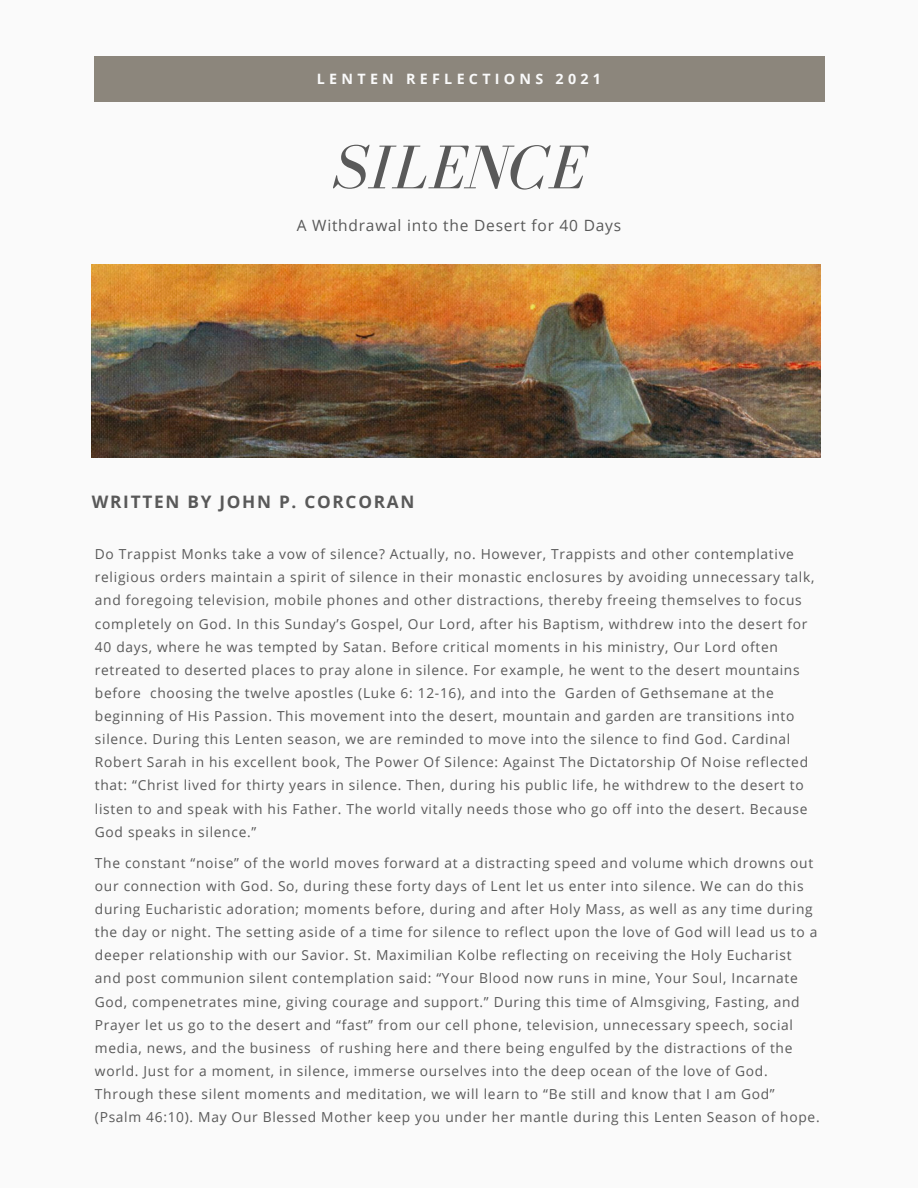
<style>
.page{position:relative;width:918px;height:1188px;background:#fafafa}
.page>*{position:absolute;margin:0;border:0;box-sizing:border-box;transform-origin:0 0}
.t1{font:italic 63.45px "Bodoni FLF";color:#595959}
.t2{font:700 17.25px "Open Sans";letter-spacing:.1em;color:#595959}
.t3{font:15.45px "Open Sans";letter-spacing:.05em;color:#595959}
.t4{font:700 14.25px "Open Sans";letter-spacing:.3em;color:#fafafa}
.t5{font:13.8px/23.1px "Open Sans";letter-spacing:.05em;color:#595959}
</style>
<div class="page">
<div style="left:94px;top:56px;width:730px;height:46px;background:#8c867c"></div>
<img style="left:92px;top:265px;width:729px;height:192px">
<p class="t4" style="left:317px;top:69px;width:286px">LENTEN REFLECTIONS 2021</p>
<p class="t1" style="left:332px;top:133px;width:255px">SILENCE</p>
<p class="t3" style="left:297px;top:214px;width:326px">A Withdrawal into the Desert for 40 Days</p>
<p class="t2" style="left:92px;top:489px;width:324px">WRITTEN BY JOHN P. CORCORAN</p>
<p class="t5" style="left:95px;top:542px;width:721px">Do Trappist Monks take a vow of silence? Actually, no. However, Trappists and other contemplative religious orders maintain a spirit of silence in their monastic enclosures by avoiding unnecessary talk, and foregoing television, mobile phones and other distractions, thereby freeing themselves to focus completely on God. In this Sunday’s Gospel, Our Lord, after his Baptism, withdrew into the desert for 40 days, where he was tempted by Satan. Before critical moments in his ministry, Our Lord often retreated to deserted places to pray alone in silence. For example, he went to the desert mountains</p>
<p class="t5" style="left:95px;top:681px;width:715px">before choosing the twelve apostles (Luke 6: 12-16), and into the Garden of Gethsemane at the beginning of His Passion. This movement into the desert, mountain and garden are transitions into silence. During this Lenten season, we are reminded to move into the silence to find God. Cardinal Robert Sarah in his excellent book, The Power Of Silence: Against The Dictatorship Of Noise reflected that: “Christ lived for thirty years in silence. Then, during his public life, he withdrew to the desert to listen to and speak with his Father. The world vitally needs those who go off into the desert. Because God speaks in silence.”</p>
<p class="t5" style="left:95px;top:851px;width:720px">The constant “noise” of the world moves forward at a distracting speed and volume which drowns out our connection with God. So, during these forty days of Lent let us enter into silence. We can do this</p>
<p class="t5" style="left:95px;top:897px;width:726px">during Eucharistic adoration; moments before, during and after Holy Mass, as well as any time during the day or night. The setting aside of a time for silence to reflect upon the love of God will lead us to a deeper relationship with our Savior. St. Maximilian Kolbe reflecting on receiving the Holy Eucharist and post communion silent contemplation said: “Your Blood now runs in mine, Your Soul, Incarnate God, compenetrates mine, giving courage and support.” During this time of Almsgiving, Fasting, and Prayer let us go to the desert and “fast” from our cell phone, television, unnecessary speech, social media, news, and the business of rushing here and there being engulfed by the distractions of the world. Just for a moment, in silence, immerse ourselves into the deep ocean of the love of God.<br>Through these silent moments and meditation, we will learn to “Be still and know that I am God” (Psalm 46:10). May Our Blessed Mother keep you under her mantle during this Lenten Season of hope.</p>
</div>
